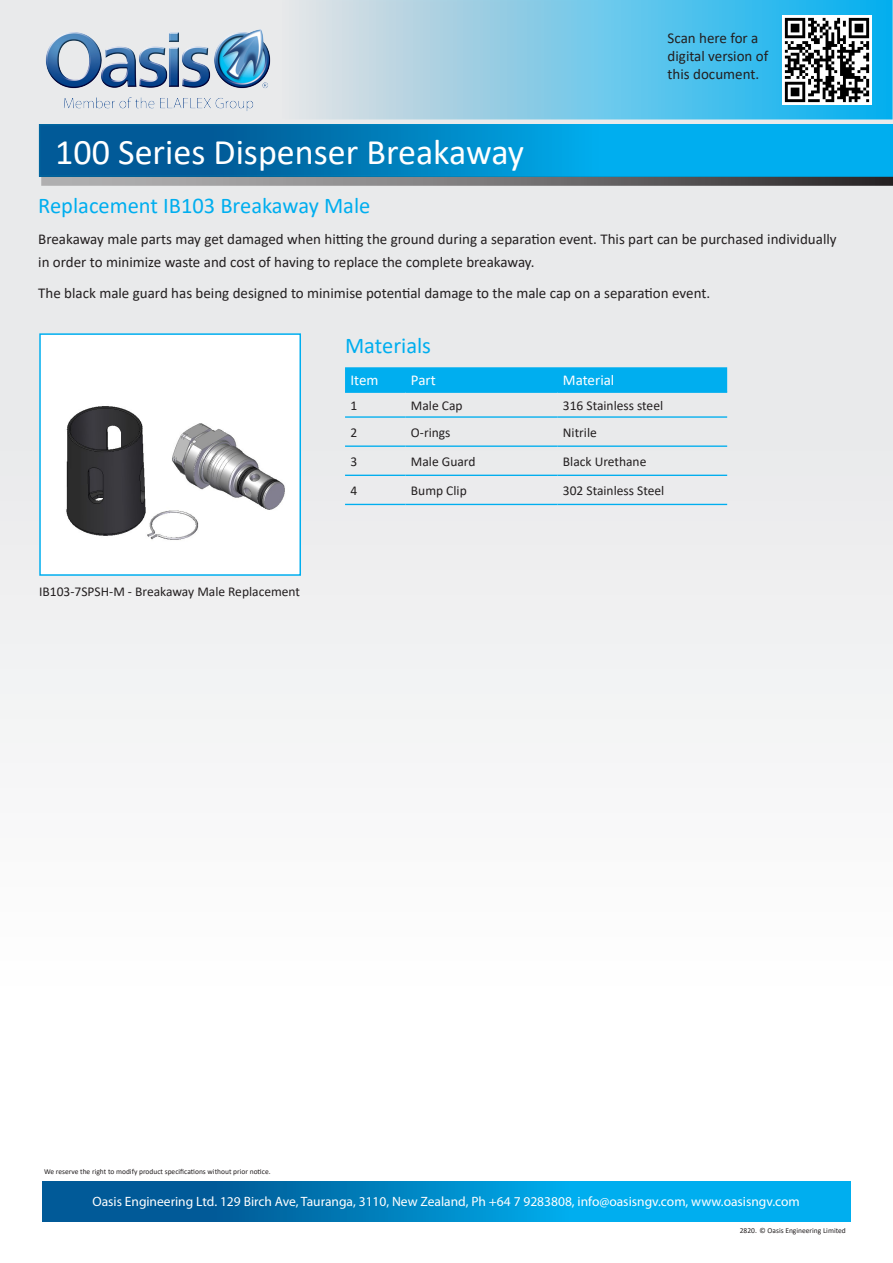
<style>
.page{position:relative;width:893px;height:1263px;background:#f4f5f5}
.page>*{position:absolute;margin:0;border:0;box-sizing:border-box;transform-origin:0 0}
.t1{font:36px "Calibri";color:#fff}
.t2{font:22.5px "Calibri";color:#00aeef}
.t3{font:15px/18px "Calibri";color:#231f20}
.t4{font:15px "Calibri";color:#fff}
.t5{font:13.5px "Calibri";color:#231f20}
.t6{font:13.5px "Myriad Pro";color:#fff}
.t7{font:7.5px "Calibri";color:#231f20}
</style>
<div class="page">
<svg style="left:42px;top:1181px;width:808px;height:40px;background:#0088c7"></svg>
<svg style="left:42px;top:127px;width:848px;height:47px;background:#0089c8"></svg>
<svg style="left:41px;top:177px;width:852px;height:9px;background:#7b797a"></svg>
<svg style="left:39px;top:3px;width:851px;height:113px;background:#8acde8"></svg>
<div style="left:36px;top:0;width:857px;height:119px;border:2px solid #fff"></div>
<img style="left:39px;top:23px;width:237px;height:96px">
<img style="left:782px;top:15px;width:90px;height:89px">
<div style="left:345px;top:367px;width:382px;height:24px;background:#00aeef"></div>
<hr style="left:345px;top:391px;width:61px;height:2px;background:#00aeef">
<hr style="left:406px;top:391px;width:151px;height:2px;background:#00aeef">
<hr style="left:557px;top:391px;width:170px;height:2px;background:#00aeef">
<hr style="left:345px;top:416px;width:61px;height:2px;background:#00aeef">
<hr style="left:406px;top:416px;width:151px;height:2px;background:#00aeef">
<hr style="left:557px;top:416px;width:170px;height:2px;background:#00aeef">
<hr style="left:345px;top:445px;width:61px;height:2px;background:#00aeef">
<hr style="left:406px;top:445px;width:151px;height:2px;background:#00aeef">
<hr style="left:557px;top:445px;width:170px;height:2px;background:#00aeef">
<hr style="left:345px;top:475px;width:61px;height:1px;background:#00aeef">
<hr style="left:406px;top:475px;width:151px;height:1px;background:#00aeef">
<hr style="left:557px;top:475px;width:170px;height:1px;background:#00aeef">
<hr style="left:345px;top:504px;width:61px;height:1px;background:#00aeef">
<hr style="left:406px;top:504px;width:151px;height:1px;background:#00aeef">
<hr style="left:557px;top:504px;width:170px;height:1px;background:#00aeef">
<div style="left:40px;top:334px;width:260px;height:241px;background:#fff"></div>
<img style="left:66px;top:406px;width:219px;height:134px">
<div style="left:39px;top:333px;width:262px;height:243px;border:2px solid #00aeef"></div>
<h1 class="t1" style="left:55px;top:127px;width:470px">100 Series Dispenser Breakaway</h1>
<p class="t3" style="left:668px;top:29px;width:102px">Scan here for a digital version of this document.</p>
<p class="t2" style="left:38px;top:190px;width:334px">Replacement IB103 Breakaway Male</p>
<p class="t3" style="left:38px;top:228px;width:800px;line-height:22.5px">Breakaway male parts may get damaged when hitting the ground during a separation event. This part can be purchased individually in order to minimize waste and cost of having to replace the complete breakaway.</p>
<p class="t3" style="left:38px;top:283px;width:673px">The black male guard has being designed to minimise potential damage to the male cap on a separation event.</p>
<p class="t5" style="left:39px;top:582px;width:262px">IB103-7SPSH-M - Breakaway Male Replacement</p>
<p class="t2" style="left:345px;top:330px;width:88px">Materials</p>
<p class="t4" style="left:350px;top:370px;width:30px">Item</p>
<p class="t4" style="left:411px;top:370px;width:26px">Part</p>
<p class="t4" style="left:563px;top:370px;width:53px">Material</p>
<p class="t5" style="left:350px;top:396px;width:8px">1</p>
<p class="t5" style="left:411px;top:396px;width:53px">Male Cap</p>
<p class="t5" style="left:563px;top:396px;width:102px">316 Stainless steel</p>
<p class="t5" style="left:350px;top:423px;width:8px">2</p>
<p class="t5" style="left:411px;top:423px;width:41px">O-rings</p>
<p class="t5" style="left:563px;top:423px;width:35px">Nitrile</p>
<p class="t5" style="left:350px;top:452px;width:8px">3</p>
<p class="t5" style="left:411px;top:452px;width:66px">Male Guard</p>
<p class="t5" style="left:563px;top:452px;width:85px">Black Urethane</p>
<p class="t5" style="left:350px;top:481px;width:8px">4</p>
<p class="t5" style="left:411px;top:481px;width:57px">Bump Clip</p>
<p class="t5" style="left:563px;top:481px;width:103px">302 Stainless Steel</p>
<p class="t7" style="left:44px;top:1166px;width:228px">We reserve the right to modify product specifications without prior notice.</p>
<p class="t6" style="left:92px;top:1193px;width:709px">Oasis Engineering Ltd. 129 Birch Ave, Tauranga, 3110, New Zealand, Ph +64 7 9283808, info@oasisngv.com, www.oasisngv.com</p>
<p class="t7" style="left:740px;top:1225px;width:108px">2820. © Oasis Engineering Limited</p>
</div>
